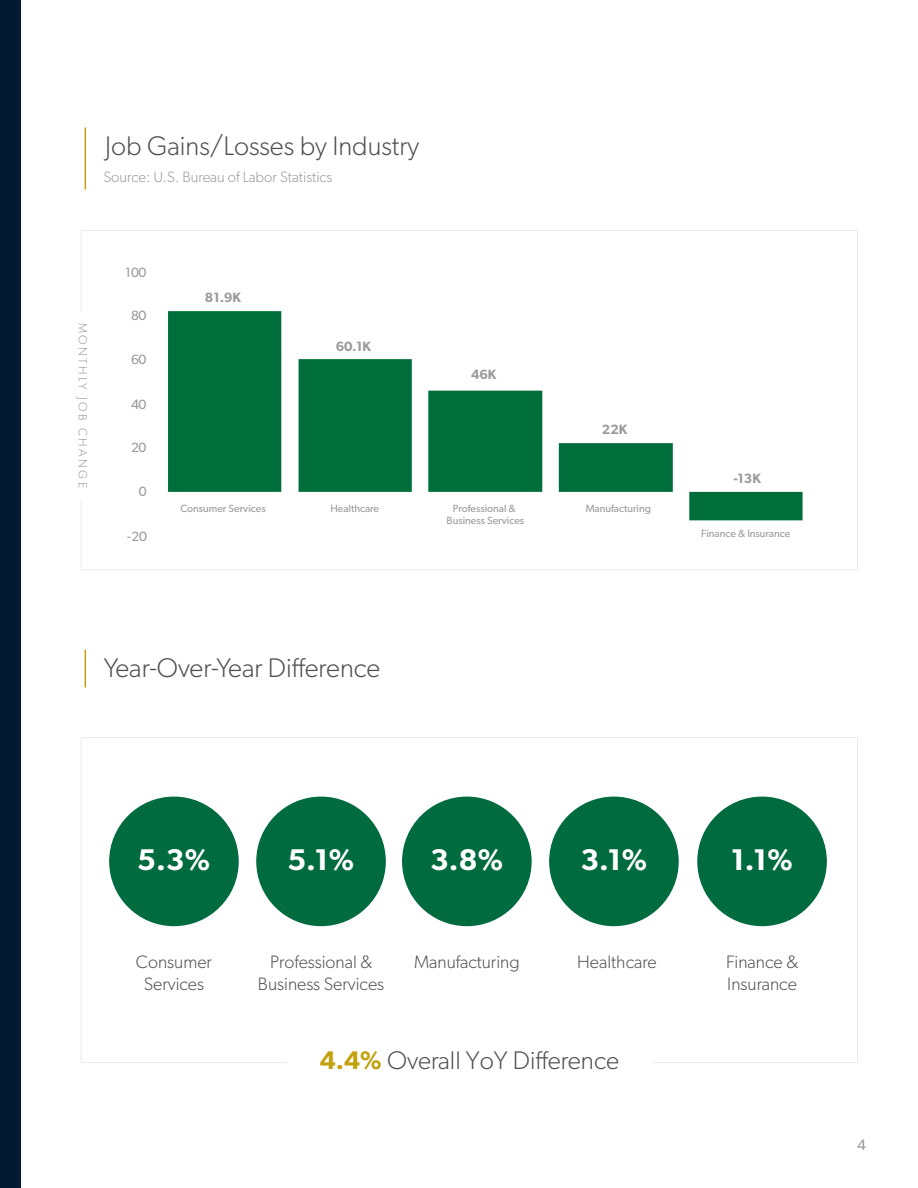
<style>
.page{position:relative;width:918px;height:1188px;background:#fff}
.page>*{position:absolute;margin:0;border:0;box-sizing:border-box;transform-origin:0 0}
.t1{font:600 30px "Gibson";color:#fff}
.t2{font:300 27px "Gibson";color:#4d4f53}
.t3{font:300 25.5px "Gibson";color:#4d4f53}
.t4{font:300 18px/21.6px "Gibson";color:#4d4f53;text-align:center}
.t5{font:300 15px "Gibson";color:#9a9b9c}
.t6{font:15px "Gibson";color:#9a9b9c}
.t7{font:600 13.5px "Gibson";color:#9a9b9c}
.t8{font:13.5px "Gibson";letter-spacing:-.03em;color:#9a9b9c}
.t9{font:300 12px "Gibson";letter-spacing:.2em;color:#9a9b9c}
.t10{font:10.5px/12.6px "Gibson";color:#9a9b9c;text-align:center}
.s1{font-weight:600;color:#c2a10d}
</style>
<div class="page">
<svg style="left:168px;top:311px;width:635px;height:209px"></svg>
<div style="left:110px;top:797px;width:128px;height:128px;background:#006b3f;border-radius:50%"></div>
<div style="left:257px;top:797px;width:128px;height:128px;background:#006b3f;border-radius:50%"></div>
<div style="left:403px;top:797px;width:128px;height:128px;background:#006b3f;border-radius:50%"></div>
<div style="left:550px;top:797px;width:128px;height:128px;background:#006b3f;border-radius:50%"></div>
<div style="left:698px;top:797px;width:128px;height:128px;background:#006b3f;border-radius:50%"></div>
<div style="left:0;top:0;width:21px;height:1188px;background:#021a32"></div>
<hr style="left:85px;top:128px;width:1px;height:62px;background:#c2a10d">
<hr style="left:85px;top:650px;width:1px;height:37px;background:#c2a10d">
<h2 class="t2" style="left:105px;top:129px;width:316px">Job Gains/Losses by Industry</h2>
<p class="t5" style="left:103px;top:168px;width:231px">Source: U.S. Bureau of Labor Statistics</p>
<p class="t9" style="left:90px;top:323px;width:167px;rotate:90deg">MONTHLY JOB CHANGE</p>
<p class="t8" style="left:125px;top:264px;width:23px">100</p>
<p class="t8" style="left:131px;top:307px;width:17px">80</p>
<p class="t8" style="left:131px;top:352px;width:17px">60</p>
<p class="t8" style="left:131px;top:396px;width:17px">40</p>
<p class="t8" style="left:131px;top:439px;width:17px">20</p>
<p class="t8" style="left:139px;top:484px;width:9px">0</p>
<p class="t8" style="left:127px;top:528px;width:21px">-20</p>
<p class="t7" style="left:205px;top:290px;width:38px">81.9K</p>
<p class="t7" style="left:336px;top:338px;width:37px">60.1K</p>
<p class="t7" style="left:471px;top:367px;width:27px">46K</p>
<p class="t7" style="left:602px;top:421px;width:27px">22K</p>
<p class="t10" style="left:180px;top:502px;width:87px">Consumer Services</p>
<p class="t10" style="left:330px;top:502px;width:50px">Healthcare</p>
<p class="t10" style="left:447px;top:502px;width:79px">Professional &amp;<br>Business Services</p>
<p class="t10" style="left:586px;top:502px;width:67px">Manufacturing</p>
<h2 class="t2" style="left:104px;top:651px;width:278px">Year-Over-Year Difference</h2>
<p class="t7" style="left:733px;top:470px;width:29px">-13K</p>
<p class="t10" style="left:701px;top:527px;width:91px">Finance &amp; Insurance</p>
<h1 class="t1" style="left:137px;top:842px;width:75px">5.3%</h1>
<h1 class="t1" style="left:288px;top:842px;width:69px">5.1%</h1>
<h1 class="t1" style="left:430px;top:842px;width:75px">3.8%</h1>
<h1 class="t1" style="left:580px;top:842px;width:69px">3.1%</h1>
<h1 class="t1" style="left:731px;top:842px;width:64px">1.1%</h1>
<p class="t4" style="left:136px;top:951px;width:78px">Consumer<br>Services</p>
<p class="t4" style="left:414px;top:951px;width:107px">Manufacturing</p>
<p class="t4" style="left:577px;top:951px;width:81px">Healthcare</p>
<p class="t4" style="left:726px;top:951px;width:73px;text-align:left">Finance &amp;<br>Insurance</p>
<p class="t4" style="left:258px;top:951px;width:128px">Professional &amp;<br>Business Services</p>
<h3 class="t3" style="left:320px;top:1045px;width:301px"><span class="s1">4.4%</span> Overall YoY Difference</h3>
<p class="t6" style="left:857px;top:1136px;width:10px">4</p>
</div>
